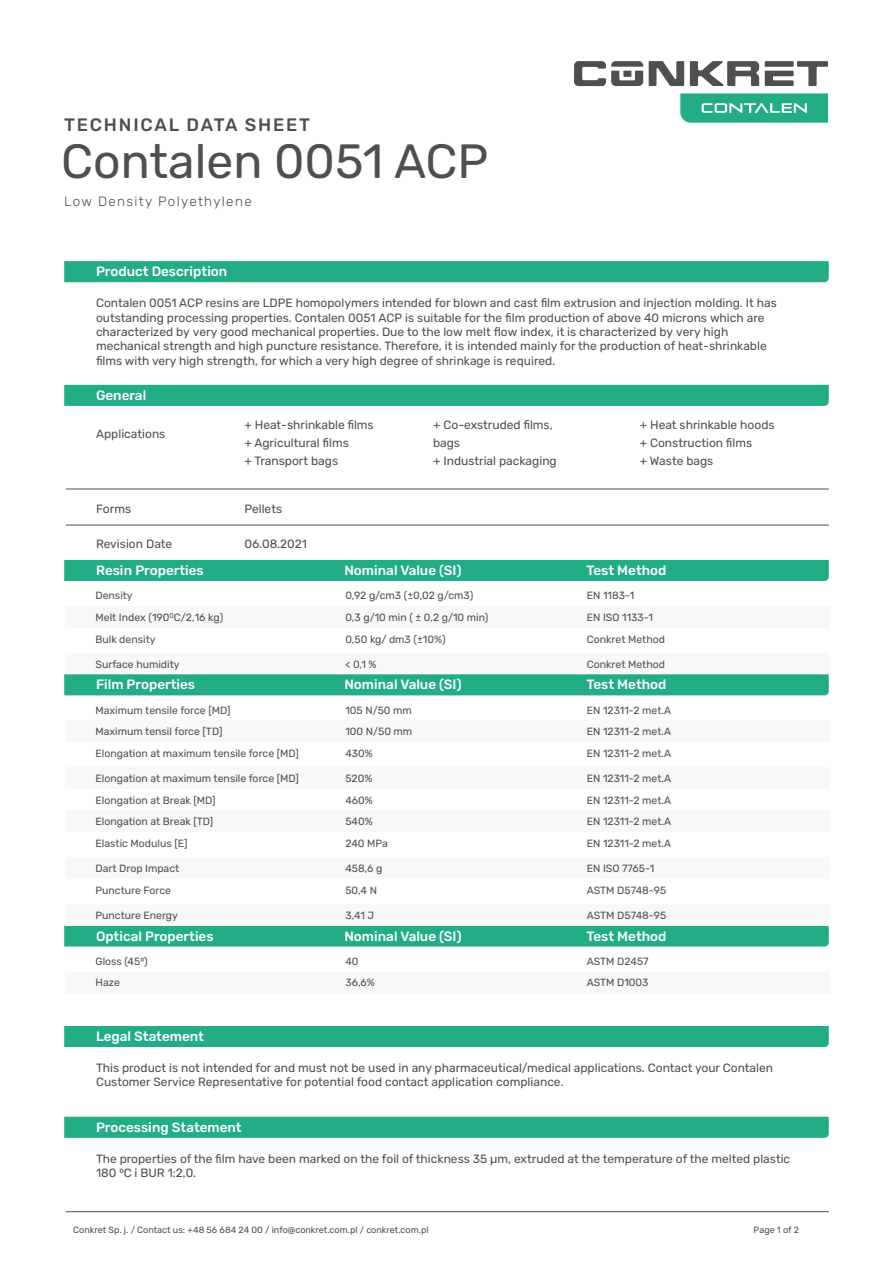
<style>
.page{position:relative;width:893px;height:1263px;background:#fff}
.page>*{position:absolute;margin:0;border:0;box-sizing:border-box;transform-origin:0 0}
.t1{font:48px "Rubik";color:#4f4f4f}
.t2{font:500 18px "Rubik";letter-spacing:.1em;color:#4f4f4f}
.t3{font:500 13.5px "Rubik";color:#fff}
.t4{font:300 13.5px "Rubik";letter-spacing:.1em;color:#4f4f4f}
.t5{font:12px/14.4px "Rubik";color:#4f4f4f}
.t6{font:10.5px/21.8px "Rubik";color:#4f4f4f}
.t7{font:9px "Rubik";color:#4f4f4f}
</style>
<div class="page">
<hr style="left:66px;top:1211px;width:763px;height:1px;background:#4f4f4f">
<hr style="left:66px;top:489px;width:763px;height:1px;background:#4f4f4f">
<hr style="left:66px;top:525px;width:763px;height:1px;background:#4f4f4f">
<div style="left:64px;top:261px;width:765px;height:21px;background:#22ad86"></div>
<div style="left:64px;top:385px;width:765px;height:21px;background:#22ad86"></div>
<div style="left:64px;top:560px;width:765px;height:21px;background:#22ad86"></div>
<div style="left:64px;top:1026px;width:765px;height:21px;background:#22ad86"></div>
<div style="left:64px;top:1117px;width:765px;height:21px;background:#22ad86"></div>
<div style="left:65px;top:606px;width:765px;height:22px;background:#f8f8f8"></div>
<div style="left:65px;top:653px;width:765px;height:21px;background:#f8f8f8"></div>
<div style="left:64px;top:674px;width:765px;height:21px;background:#22ad86"></div>
<div style="left:65px;top:721px;width:765px;height:21px;background:#f8f8f8"></div>
<div style="left:65px;top:768px;width:765px;height:21px;background:#f8f8f8"></div>
<div style="left:64px;top:925px;width:765px;height:21px;background:#22ad86"></div>
<div style="left:65px;top:972px;width:765px;height:21px;background:#f8f8f8"></div>
<div style="left:65px;top:811px;width:765px;height:21px;background:#f8f8f8"></div>
<div style="left:65px;top:857px;width:765px;height:22px;background:#f8f8f8"></div>
<div style="left:65px;top:904px;width:765px;height:21px;background:#f8f8f8"></div>
<svg style="left:680px;top:93px;width:148px;height:30px;background:#3db794"></svg>
<svg style="left:574px;top:61px;width:254px;height:25px"></svg>
<h2 class="t2" style="left:64px;top:115px;width:247px">TECHNICAL DATA SHEET</h2>
<h1 class="t1" style="left:61px;top:135px;width:429px">Contalen 0051 ACP</h1>
<p class="t4" style="left:64px;top:194px;width:189px">Low Density Polyethylene</p>
<p class="t3" style="left:96px;top:264px;width:133px">Product Description</p>
<p class="t5" style="left:96px;top:296px;width:682px">Contalen 0051 ACP resins are LDPE homopolymers intended for blown and cast film extrusion and injection molding. It has outstanding processing properties. Contalen 0051 ACP is suitable for the film production of above 40 microns which are characterized by very good mechanical properties. Due to the low melt flow index, it is characterized by very high mechanical strength and high puncture resistance. Therefore, it is intended mainly for the production of heat-shrinkable films with very high strength, for which a very high degree of shrinkage is required.</p>
<p class="t3" style="left:96px;top:388px;width:52px">General</p>
<p class="t5" style="left:96px;top:427px;width:71px">Applications</p>
<p class="t5" style="left:244px;top:416px;width:131px;line-height:18px">+ Heat-shrinkable films + Agricultural films<br>+ Transport bags</p>
<p class="t5" style="left:640px;top:416px;width:136px;line-height:18px">+ Heat shrinkable hoods + Construction films<br>+ Waste bags</p>
<p class="t5" style="left:433px;top:416px;width:125px;line-height:18px">+ Co-exstruded films, bags<br>+ Industrial packaging</p>
<p class="t5" style="left:96px;top:502px;width:37px">Forms</p>
<p class="t5" style="left:244px;top:502px;width:39px">Pellets</p>
<p class="t5" style="left:96px;top:537px;width:78px">Revision Date</p>
<p class="t5" style="left:244px;top:537px;width:64px">06.08.2021</p>
<p class="t3" style="left:96px;top:563px;width:109px">Resin Properties</p>
<p class="t3" style="left:344px;top:563px;width:119px">Nominal Value (SI)</p>
<p class="t3" style="left:586px;top:563px;width:82px">Test Method</p>
<p class="t6" style="left:96px;top:585px;width:39px">Density</p>
<p class="t6" style="left:345px;top:585px;width:130px">0,92 g/cm3 (±0,02 g/cm3)</p>
<p class="t6" style="left:587px;top:585px;width:49px">EN 1183-1</p>
<p class="t6" style="left:96px;top:607px;width:129px">Melt Index (190<sup>0</sup>C/2,16 kg)</p>
<p class="t6" style="left:345px;top:607px;width:144px">0,3 g/10 min ( ± 0,2 g/10 min)</p>
<p class="t6" style="left:96px;top:628px;width:62px">Bulk density</p>
<p class="t6" style="left:345px;top:628px;width:102px">0,50 kg/ dm3 (±10%)</p>
<p class="t6" style="left:587px;top:607px;width:80px">EN ISO 1133-1<br>Conkret Method</p>
<p class="t6" style="left:96px;top:653px;width:86px">Surface humidity</p>
<p class="t6" style="left:345px;top:653px;width:33px">&lt; 0,1 %</p>
<p class="t6" style="left:587px;top:653px;width:80px">Conkret Method</p>
<p class="t3" style="left:96px;top:677px;width:101px">Film Properties</p>
<p class="t3" style="left:344px;top:677px;width:119px">Nominal Value (SI)</p>
<p class="t3" style="left:586px;top:677px;width:82px">Test Method</p>
<p class="t6" style="left:96px;top:721px;width:128px">Maximum tensil force [TD]</p>
<p class="t6" style="left:345px;top:721px;width:68px">100 N/50 mm</p>
<p class="t6" style="left:96px;top:743px;width:205px">Elongation at maximum tensile force [MD]</p>
<p class="t6" style="left:345px;top:743px;width:29px">430%</p>
<p class="t6" style="left:96px;top:699px;width:137px">Maximum tensile force [MD]</p>
<p class="t6" style="left:345px;top:699px;width:68px">105 N/50 mm</p>
<p class="t6" style="left:587px;top:699px;width:86px">EN 12311-2 met.A</p>
<p class="t6" style="left:587px;top:721px;width:86px">EN 12311-2 met.A<br>EN 12311-2 met.A</p>
<p class="t6" style="left:96px;top:768px;width:205px">Elongation at maximum tensile force [MD]</p>
<p class="t6" style="left:345px;top:768px;width:29px">520%</p>
<p class="t6" style="left:587px;top:768px;width:86px">EN 12311-2 met.A</p>
<p class="t6" style="left:96px;top:789px;width:121px">Elongation at Break [MD]</p>
<p class="t6" style="left:345px;top:789px;width:29px">460%</p>
<p class="t6" style="left:587px;top:789px;width:86px">EN 12311-2 met.A</p>
<p class="t6" style="left:96px;top:811px;width:119px">Elongation at Break [TD]</p>
<p class="t6" style="left:345px;top:811px;width:29px">540%</p>
<p class="t6" style="left:96px;top:833px;width:94px">Elastic Modulus [E]</p>
<p class="t6" style="left:345px;top:833px;width:44px">240 MPa</p>
<p class="t6" style="left:587px;top:811px;width:86px">EN 12311-2 met.A<br>EN 12311-2 met.A</p>
<p class="t6" style="left:96px;top:858px;width:85px">Dart Drop Impact</p>
<p class="t6" style="left:345px;top:858px;width:39px">458,6 g</p>
<p class="t6" style="left:587px;top:858px;width:69px">EN ISO 7765-1</p>
<p class="t6" style="left:96px;top:879px;width:77px">Puncture Force</p>
<p class="t6" style="left:345px;top:879px;width:33px">50,4 N</p>
<p class="t6" style="left:96px;top:904px;width:84px">Puncture Energy</p>
<p class="t6" style="left:345px;top:904px;width:30px">3,41 J</p>
<p class="t6" style="left:587px;top:879px;width:81px">ASTM D5748-95</p>
<p class="t6" style="left:587px;top:904px;width:81px">ASTM D5748-95</p>
<p class="t3" style="left:96px;top:928px;width:119px">Optical Properties</p>
<p class="t3" style="left:344px;top:928px;width:119px">Nominal Value (SI)</p>
<p class="t3" style="left:586px;top:928px;width:82px">Test Method</p>
<p class="t6" style="left:96px;top:972px;width:26px">Haze</p>
<p class="t6" style="left:345px;top:972px;width:31px">36,6%</p>
<p class="t6" style="left:96px;top:951px;width:54px">Gloss (450)</p>
<p class="t6" style="left:345px;top:951px;width:15px">40</p>
<p class="t6" style="left:587px;top:951px;width:63px">ASTM D2457</p>
<p class="t6" style="left:587px;top:972px;width:63px">ASTM D1003</p>
<p class="t3" style="left:96px;top:1029px;width:109px">Legal Statement</p>
<p class="t5" style="left:96px;top:1061px;width:679px">This product is not intended for and must not be used in any pharmaceutical/medical applications. Contact your Contalen<br>Customer Service Representative for potential food contact application compliance.</p>
<p class="t3" style="left:96px;top:1119px;width:147px">Processing Statement</p>
<p class="t5" style="left:96px;top:1152px;width:696px">The properties of the film have been marked on the foil of thickness 35 µm, extruded at the temperature of the melted plastic<br>180 0C i BUR 1:2,0.</p>
<p class="t7" style="left:73px;top:1225px;width:357px">Conkret Sp. j. / Contact us: +48 56 684 24 00 / info@conkret.com.pl / conkret.com.pl</p>
<p class="t7" style="left:754px;top:1225px;width:47px">Page 1 of 2</p>
</div>
